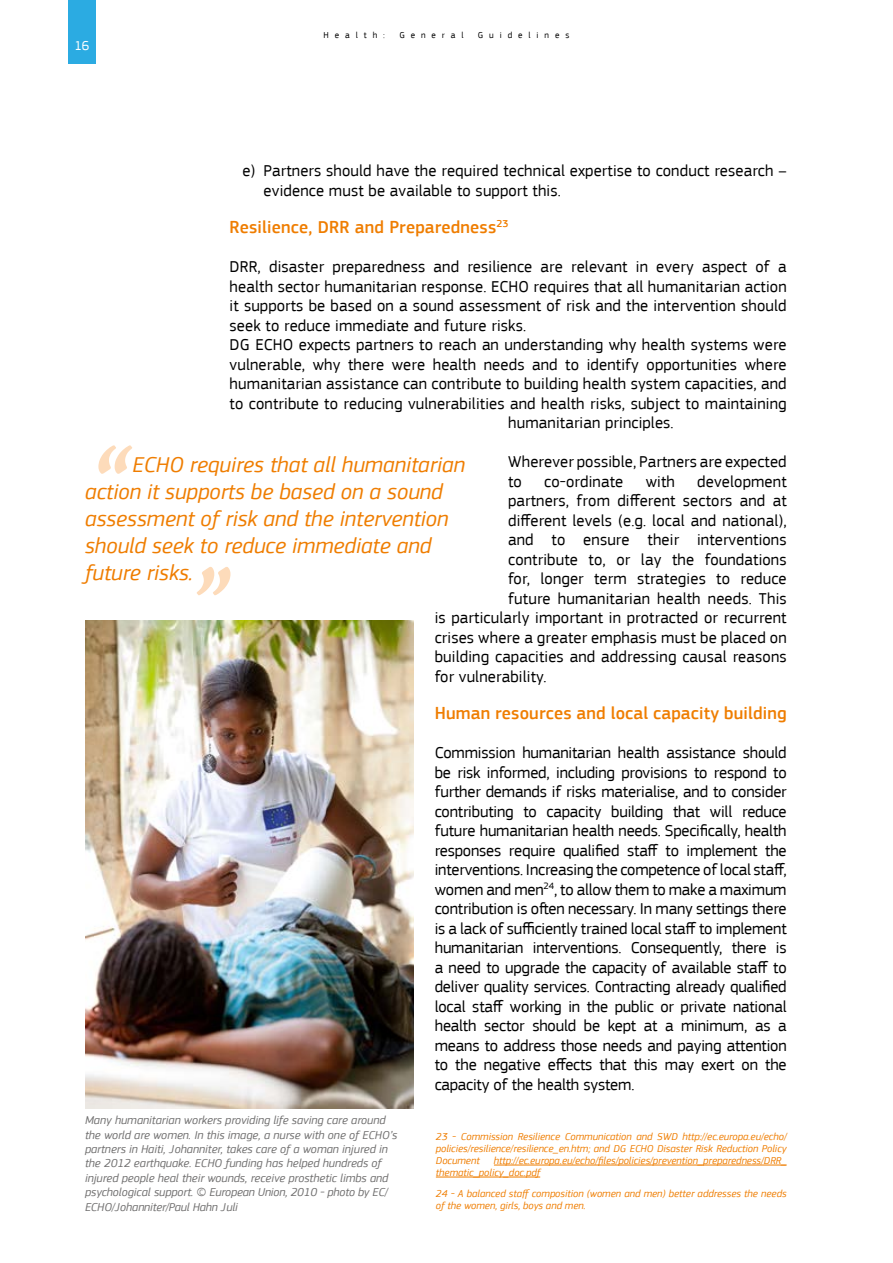
<style>
.page{position:relative;width:893px;height:1263px;background:#fff}
.page>*{position:absolute;margin:0;border:0;box-sizing:border-box;transform-origin:0 0}
.t1{font:italic 127.5px "EC Square Sans Pro";color:#fddbba}
.t2{font:italic 22.5px/27px "EC Square Sans Pro";color:#ef7d00}
.t3{font:500 18px "EC Square Sans Pro";letter-spacing:.01em;color:#ef7d00}
.t4{font:16.5px/19.5px "EC Square Sans Pro";letter-spacing:.01em;color:#000}
.t5{font:13.5px "EC Square Sans Pro";color:#fff}
.t6{font:italic 12px/14.4px "EC Square Sans Pro";color:#706f6f}
.t7{font:italic 10.5px/12px "EC Square Sans Pro";color:#ef7d00}
.t8{font:9px "EC Square Sans Pro";letter-spacing:.66em;color:#000}
</style>
<div class="page">
<div style="left:68px;top:0;width:28px;height:64px;background:#2babe2"></div>
<svg style="left:197px;top:567px;width:33px;height:28px"></svg>
<img style="left:85px;top:621px;width:328px;height:487px">
<hr style="left:494px;top:1165px;width:293px;height:1px;background:#ef7d00">
<hr style="left:436px;top:1177px;width:104px;height:1px;background:#ef7d00">
<p class="t5" style="left:74px;top:38px;width:17px">16</p>
<p class="t8" style="left:324px;top:30px;width:63px">Health:</p>
<p class="t8" style="left:399px;top:30px;width:66px">General</p>
<p class="t8" style="left:478px;top:30px;width:93px">Guidelines</p>
<p class="t4" style="left:264px;top:161px;width:525px;text-indent:-21px">e) Partners should have the required technical expertise to conduct research – evidence must be available to support this.</p>
<p class="t3" style="left:230px;top:217px;width:280px">Resilience, DRR and Preparedness<sup>23</sup></p>
<p class="t4" style="left:230px;top:257px;width:559px">DRR, disaster preparedness and resilience are relevant in every aspect of a</p>
<p class="t4" style="left:230px;top:277px;width:559px">health sector humanitarian response. ECHO requires that all humanitarian action</p>
<p class="t4" style="left:230px;top:296px;width:559px">it supports be based on a sound assessment of risk and the intervention should</p>
<p class="t4" style="left:230px;top:316px;width:298px">seek to reduce immediate and future risks.</p>
<p class="t4" style="left:230px;top:335px;width:559px">DG ECHO expects partners to reach an understanding why health systems were</p>
<p class="t4" style="left:230px;top:355px;width:559px">vulnerable, why there were health needs and to identify opportunities where</p>
<p class="t4" style="left:230px;top:374px;width:559px">humanitarian assistance can contribute to building health system capacities, and</p>
<p class="t4" style="left:230px;top:394px;width:559px">to contribute to reducing vulnerabilities and health risks, subject to maintaining</p>
<p class="t4" style="left:508px;top:413px;width:167px">humanitarian principles.</p>
<p class="t4" style="left:508px;top:452px;width:280px">Wherever possible, Partners are expected to</p>
<h1 class="t1" style="left:85px;top:416px;width:41px">“</h1>
<h2 class="t2" style="left:85px;top:451px;width:382px;text-indent:47px">ECHO requires that all humanitarian action it supports be based on a sound assessment of risk and the intervention should seek to reduce immediate and future risks.</h2>
<p class="t4" style="left:544px;top:472px;width:81px">co-ordinate</p>
<p class="t4" style="left:646px;top:472px;width:31px">with</p>
<p class="t4" style="left:697px;top:472px;width:91px">development</p>
<p class="t4" style="left:508px;top:491px;width:280px">partners, from different sectors and at</p>
<p class="t4" style="left:508px;top:511px;width:280px">different levels (e.g. local and national),</p>
<p class="t4" style="left:508px;top:530px;width:280px">and to ensure their interventions</p>
<p class="t4" style="left:508px;top:550px;width:280px">contribute to, or lay the foundations</p>
<p class="t4" style="left:508px;top:569px;width:280px">for, longer term strategies to reduce</p>
<p class="t4" style="left:508px;top:589px;width:280px">future humanitarian health needs. This</p>
<p class="t4" style="left:435px;top:608px;width:353px">is particularly important in protracted or recurrent</p>
<p class="t4" style="left:435px;top:628px;width:353px">crises where a greater emphasis must be placed on</p>
<p class="t4" style="left:435px;top:647px;width:353px">building capacities and addressing causal reasons</p>
<p class="t4" style="left:435px;top:667px;width:113px">for vulnerability.</p>
<p class="t3" style="left:435px;top:703px;width:353px">Human resources and local capacity building</p>
<p class="t4" style="left:435px;top:743px;width:353px;text-align:justify">Commission humanitarian health assistance should be risk informed, including provisions to respond to further demands if risks materialise, and to consider contributing to capacity building that will reduce future humanitarian health needs. Specifically, health responses require qualified staff to implement the interventions. Increasing the competence of local staff, women and men<sup>24</sup>, to allow them to make a maximum contribution is often necessary. In many settings there is a lack of sufficiently trained local staff to implement humanitarian interventions. Consequently, there is a need to upgrade the capacity of available staff to deliver quality services. Contracting already qualified local staff working in the public or private national health sector should be kept at a minimum, as a means to address those needs and paying attention to the negative effects that this may exert on the capacity of the health system.</p>
<p class="t6" style="left:85px;top:1113px;width:314px">Many humanitarian workers providing life saving care around the world are women. In this image, a nurse with one of ECHO’s partners in Haiti, Johanniter, takes care of a woman injured in the 2012 earthquake. ECHO funding has helped hundreds of injured people heal their wounds, receive prosthetic limbs and psychological support. © European Union, 2010 - photo by EC/ ECHO/Johanniter/Paul Hahn Juli</p>
<p class="t7" style="left:436px;top:1131px;width:352px;text-align:justify">23 - Commission Resilience Communication and SWD http://ec.europa.eu/echo/ policies/resilience/resilience_en.htm; and DG ECHO Disaster Risk Reduction Policy Document</p>
<p class="t7" style="left:436px;top:1155px;width:352px;text-indent:58px">http://ec.europa.eu/echo/files/policies/prevention_preparedness/DRR_ thematic_policy_doc.pdf</p>
<p class="t7" style="left:436px;top:1187px;width:352px">24 - A balanced staff composition (women and men) better addresses the needs of the women, girls, boys and men.</p>
</div>
